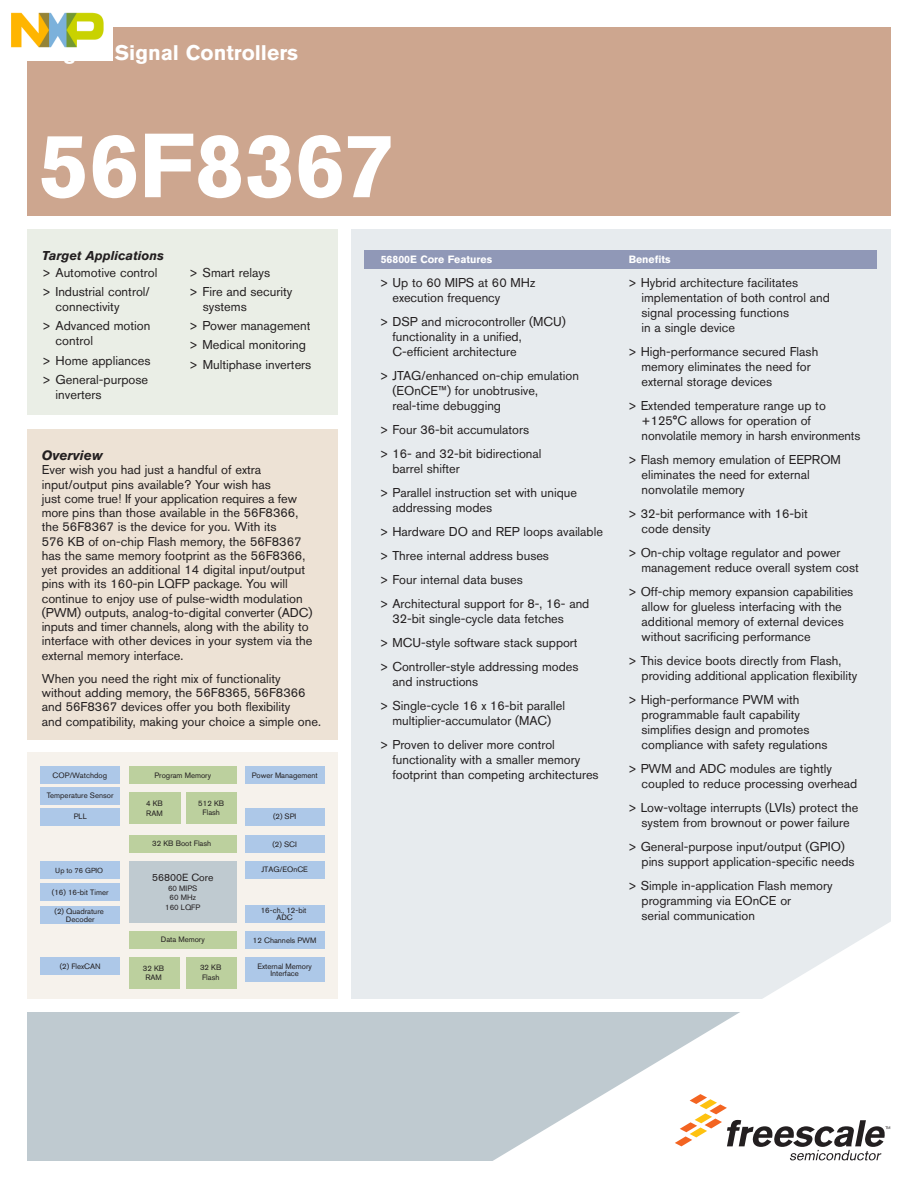
<style>
.page{position:relative;width:918px;height:1188px;background:#fff}
.page>*{position:absolute;margin:0;border:0;box-sizing:border-box;transform-origin:0 0}
.t1{font:700 90px "Akzidenz Grotesk BQ";color:#fff}
.t2{font:700 21px "Akzidenz Grotesk BQ";color:#fff}
.t3{font:italic 700 13.5px "Akzidenz Grotesk BQ";color:#231f20}
.t4{font:12.75px/15px "Akzidenz Grotesk BQ";color:#231f20}
.t5{font:italic 700 12.75px "Akzidenz Grotesk BQ";color:#231f20}
.t6{font:700 10.5px "Akzidenz Grotesk BQ";color:#fff}
.t7{font:10.35px "Akzidenz Grotesk BQ";color:#231f20}
.t8{font:7.8px/9.3px "Akzidenz Grotesk BQ";color:#231f20;text-align:center}
.t9{font:7.35px "Akzidenz Grotesk BQ";color:#231f20}
</style>
<div class="page">
<div style="left:351px;top:230px;width:540px;height:769px;background:#e7ebee"></div>
<div style="left:27px;top:230px;width:311px;height:185px;background:#eaeee6"></div>
<div style="left:27px;top:1012px;width:864px;height:149px;background:#bfcad0"></div>
<div style="left:27px;top:753px;width:311px;height:246px;background:#f6f2ec"></div>
<div style="left:129px;top:835px;width:108px;height:18px;background:#bcd09e"></div>
<div style="left:129px;top:861px;width:108px;height:61px;background:#bfcad0"></div>
<div style="left:245px;top:766px;width:79px;height:18px;background:#adc8e8"></div>
<div style="left:40px;top:906px;width:80px;height:18px;background:#adc8e8"></div>
<div style="left:40px;top:861px;width:80px;height:18px;background:#adc8e8"></div>
<div style="left:40px;top:883px;width:80px;height:18px;background:#adc8e8"></div>
<div style="left:129px;top:931px;width:108px;height:18px;background:#bcd09e"></div>
<div style="left:129px;top:766px;width:108px;height:18px;background:#bcd09e"></div>
<div style="left:40px;top:766px;width:80px;height:18px;background:#adc8e8"></div>
<div style="left:129px;top:793px;width:52px;height:31px;background:#bcd09e"></div>
<div style="left:129px;top:957px;width:51px;height:31px;background:#bcd09e"></div>
<div style="left:245px;top:905px;width:79px;height:18px;background:#adc8e8"></div>
<div style="left:245px;top:861px;width:79px;height:18px;background:#adc8e8"></div>
<div style="left:245px;top:835px;width:79px;height:18px;background:#adc8e8"></div>
<div style="left:245px;top:808px;width:79px;height:18px;background:#adc8e8"></div>
<div style="left:186px;top:792px;width:51px;height:31px;background:#bcd09e"></div>
<div style="left:40px;top:957px;width:80px;height:18px;background:#adc8e8"></div>
<div style="left:245px;top:931px;width:79px;height:18px;background:#adc8e8"></div>
<div style="left:186px;top:957px;width:51px;height:31px;background:#bcd09e"></div>
<div style="left:245px;top:957px;width:79px;height:25px;background:#adc8e8"></div>
<div style="left:40px;top:808px;width:80px;height:18px;background:#adc8e8"></div>
<div style="left:40px;top:787px;width:80px;height:18px;background:#adc8e8"></div>
<div style="left:27px;top:27px;width:864px;height:189px;background:#cda68f"></div>
<svg style="left:493px;top:922px;width:398px;height:239px"></svg>
<svg style="left:675px;top:1094px;width:215px;height:66px;background:#dcd7d2"></svg>
<div style="left:27px;top:429px;width:311px;height:310px;background:#ede2d5"></div>
<div style="left:364px;top:250px;width:514px;height:19px;background:#9098b7"></div>
<img style="left:11px;top:12px;width:101px;height:48px">
<h2 class="t2" style="left:42px;top:45px;width:258px">Digital Signal Controllers</h2>
<h1 class="t1" style="left:39px;top:134px;width:357px">56F8367</h1>
<p class="t5" style="left:42px;top:251px;width:124px">Target Applications</p>
<p class="t4" style="left:42px;top:264px;width:117px;line-height:19.4px">&gt; Automotive control &gt; Industrial control/</p>
<p class="t4" style="left:42px;top:298px;width:110px;line-height:19.4px;text-indent:14px">connectivity<br>&gt; Advanced motion</p>
<p class="t4" style="left:42px;top:333px;width:110px;line-height:19.4px;text-indent:14px">control<br>&gt; Home appliances &gt; General-purpose</p>
<p class="t4" style="left:56px;top:388px;width:47px">inverters</p>
<p class="t4" style="left:189px;top:264px;width:105px;line-height:19.4px">&gt; Smart relays<br>&gt; Fire and security</p>
<p class="t4" style="left:189px;top:298px;width:124px;line-height:19.4px;text-indent:14px">systems<br>&gt; Power management &gt; Medical monitoring &gt; Multiphase inverters</p>
<p class="t3" style="left:42px;top:451px;width:63px">Overview</p>
<p class="t4" style="left:42px;top:464px;width:272px;line-height:14.2px">Ever wish you had just a handful of extra input/output pins available? Your wish has<br>just come true! If your application requires a few more pins than those available in the 56F8366, the 56F8367 is the device for you. With its<br>576 KB of on-chip Flash memory, the 56F8367 has the same memory footprint as the 56F8366, yet provides an additional 14 digital input/output pins with its 160-pin LQFP package. You will continue to enjoy use of pulse-width modulation (PWM) outputs, analog-to-digital converter (ADC) inputs and timer channels, along with the ability to interface with other devices in your system via the external memory interface.</p>
<p class="t4" style="left:42px;top:673px;width:281px;line-height:14.2px">When you need the right mix of functionality without adding memory, the 56F8365, 56F8366 and 56F8367 devices offer you both flexibility<br>and compatibility, making your choice a simple one.</p>
<p class="t8" style="left:53px;top:771px;width:56px">COP/Watchdog</p>
<p class="t8" style="left:154px;top:771px;width:58px">Program Memory</p>
<p class="t8" style="left:146px;top:800px;width:18px;text-align:left">4 KB<br>RAM</p>
<p class="t8" style="left:152px;top:840px;width:61px">32 KB Boot Flash</p>
<p class="t8" style="left:47px;top:792px;width:68px">Temperature Sensor</p>
<p class="t8" style="left:198px;top:799px;width:27px">512 KB<br>Flash</p>
<p class="t8" style="left:74px;top:813px;width:14px">PLL</p>
<p class="t9" style="left:55px;top:868px;width:49px">Up to 76 GPIO</p>
<p class="t8" style="left:54px;top:888px;width:56px">16) 16-bi Timer</p>
<p class="t8" style="left:57px;top:908px;width:48px;line-height:7.5px">2) Quadrature<br>Decoder</p>
<p class="t7" style="left:152px;top:874px;width:63px">56800E Core</p>
<p class="t8" style="left:165px;top:884px;width:37px;line-height:9.9px">60 MIPS<br>60 MHz<br>160 LQFP</p>
<p class="t8" style="left:161px;top:936px;width:45px">Data Memory</p>
<p class="t8" style="left:60px;top:963px;width:42px">(2) FlexCAN</p>
<p class="t8" style="left:200px;top:964px;width:23px;text-align:left">32 KB<br>Flash</p>
<p class="t8" style="left:143px;top:964px;width:23px">32 KB<br>RAM</p>
<p class="t8" style="left:252px;top:771px;width:68px">Power Management</p>
<p class="t8" style="left:273px;top:813px;width:25px">(2) SPI</p>
<p class="t8" style="left:273px;top:840px;width:26px">(2) SCI</p>
<p class="t8" style="left:264px;top:866px;width:45px">TAG/EOnCE</p>
<p class="t8" style="left:261px;top:907px;width:47px;line-height:7.5px">16-ch., 12-bit<br>ADC</p>
<p class="t8" style="left:253px;top:936px;width:65px">12 Channels PWM</p>
<p class="t8" style="left:257px;top:963px;width:56px;line-height:7.5px">Externa Memory<br>Interface</p>
<p class="t6" style="left:381px;top:255px;width:113px">56800E Core Features</p>
<p class="t6" style="left:629px;top:255px;width:43px">Benefits</p>
<p class="t4" style="left:392px;top:277px;width:144px;text-indent:-13px">&gt; Up to 60 MIPS at 60 MHz execution frequency</p>
<p class="t4" style="left:392px;top:316px;width:175px;text-indent:-13px">&gt; DSP and microcontroller (MCU) functionality in a unified,<br>C-efficient architecture</p>
<p class="t4" style="left:392px;top:370px;width:188px;text-indent:-13px">&gt; JTAG/enhanced on-chip emulation (EOnCE™) for unobtrusive, real-time debugging</p>
<p class="t4" style="left:380px;top:419px;width:163px;line-height:24px">&gt; Four 36-bit accumulators<br>&gt; 16- and 32-bit bidirectional</p>
<p class="t4" style="left:380px;top:458px;width:199px;line-height:24px;text-indent:13px">barrel shifter<br>&gt; Parallel instruction set with unique</p>
<p class="t4" style="left:380px;top:497px;width:225px;line-height:24px;text-indent:13px">addressing modes<br>&gt; Hardware DO and REP loops available &gt; Three internal address buses<br>&gt; Four internal data buses<br>&gt; Architectural support for 8-, 16- and</p>
<p class="t4" style="left:380px;top:608px;width:201px;line-height:24px;text-align:center">32-bit single-cycle data fetches<br>&gt; MCU-style software stack support &gt; Controller-style addressing modes</p>
<p class="t4" style="left:380px;top:671px;width:187px;line-height:24px;text-indent:13px">and instructions<br>&gt; Single-cycle 16 x 16-bit parallel</p>
<p class="t4" style="left:380px;top:710px;width:177px;line-height:24px;text-align:right">multiplier-accumulator (MAC)<br>&gt; Proven to deliver more control</p>
<p class="t4" style="left:392px;top:754px;width:208px">functionality with a smaller memory footprint than competing architectures</p>
<p class="t4" style="left:642px;top:277px;width:190px;text-indent:-14px">&gt; Hybrid architecture facilitates implementation of both control and signal processing functions<br>in a single device</p>
<p class="t4" style="left:642px;top:346px;width:178px;text-indent:-14px">&gt; High-performance secured Flash memory eliminates the need for external storage devices</p>
<p class="t4" style="left:642px;top:400px;width:220px;text-indent:-14px">&gt; Extended temperature range up to +125°C allows for operation of nonvolatile memory in harsh environments</p>
<p class="t4" style="left:642px;top:454px;width:201px;text-indent:-14px">&gt; Flash memory emulation of EEPROM eliminates the need for external nonvolatile memory</p>
<p class="t4" style="left:642px;top:508px;width:168px;text-indent:-14px">&gt; 32-bit performance with 16-bit code density</p>
<p class="t4" style="left:642px;top:547px;width:219px;text-indent:-14px">&gt; On-chip voltage regulator and power management reduce overall system cost</p>
<p class="t4" style="left:642px;top:586px;width:213px;text-indent:-14px">&gt; Off-chip memory expansion capabilities allow for glueless interfacing with the additional memory of external devices without sacrificing performance</p>
<p class="t4" style="left:642px;top:655px;width:217px;text-indent:-14px">&gt; This device boots directly from Flash, providing additional application flexibility</p>
<p class="t4" style="left:642px;top:694px;width:187px;text-indent:-14px">&gt; High-performance PWM with programmable fault capability simplifies design and promotes compliance with safety regulations</p>
<p class="t4" style="left:642px;top:763px;width:217px;text-indent:-14px">&gt; PWM and ADC modules are tightly coupled to reduce processing overhead</p>
<p class="t4" style="left:628px;top:802px;width:232px;text-align:center">&gt; Low-voltage interrupts (LVIs) protect the system from brownout or power failure</p>
<p class="t4" style="left:642px;top:841px;width:214px;text-indent:-14px">&gt; General-purpose input/output (GPIO) pins support application-specific needs</p>
<p class="t4" style="left:642px;top:880px;width:192px;text-indent:-14px">&gt; Simple in-application Flash memory programming via EOnCE or<br>serial communication</p>
</div>
